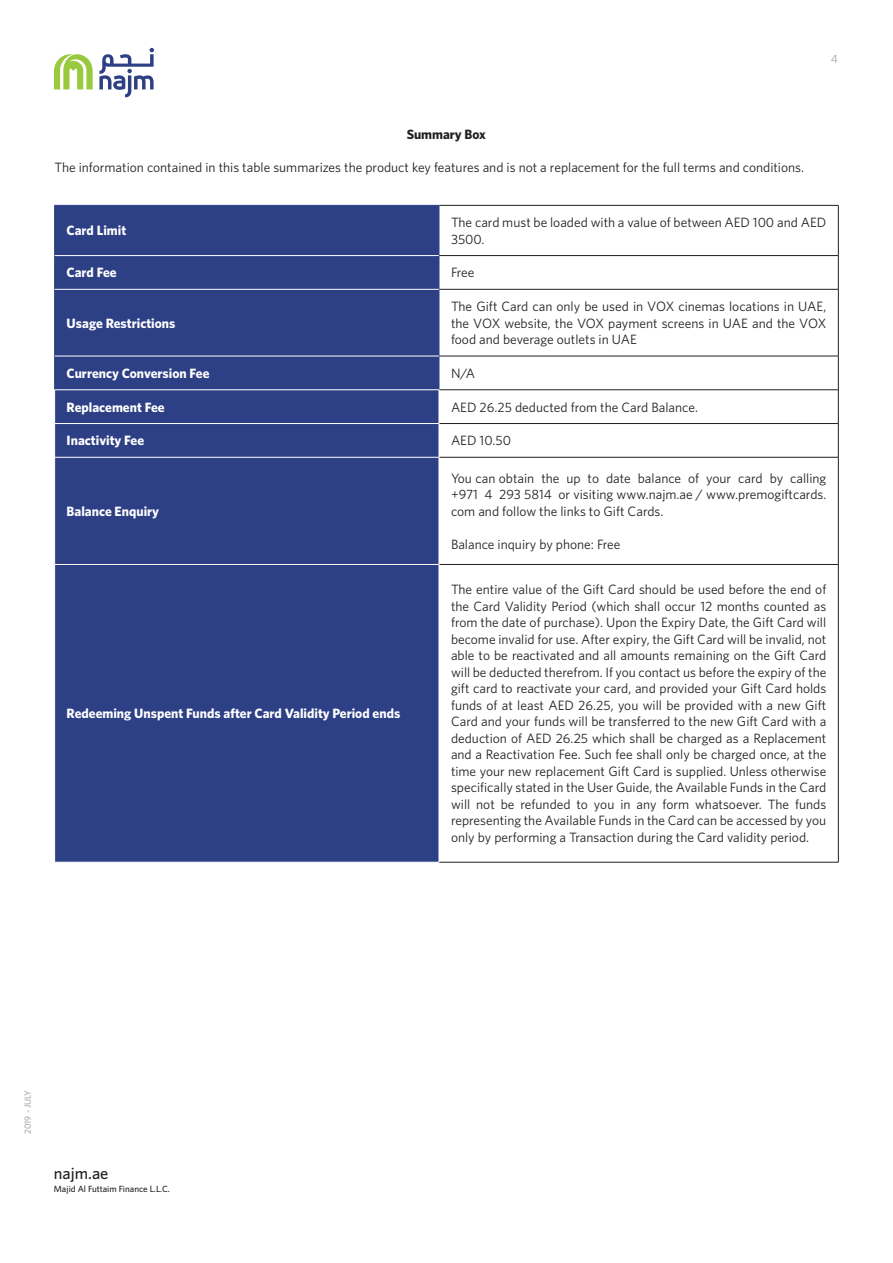
<style>
.page{position:relative;width:893px;height:1263px;background:#fff}
.page>*{position:absolute;margin:0;border:0;box-sizing:border-box;transform-origin:0 0}
.t1{font:500 16.5px "Whitney";color:#231f20}
.Para_-_No_Indent{font:13.5px/16.5px "Whitney";color:#231f20;text-align:justify}
.t2{font:700 13.5px "Whitney";color:#fff}
.Para_-_Space_After{font:13.5px "Whitney";color:#231f20}
.Para_-_No_Indent-2{font:700 13.5px "Whitney";letter-spacing:-.005em;color:#231f20}
.t3{font:12px "Whitney";color:#aba39a}
.t4{font:500 9px "Whitney";color:#231f20}
.t5{font:500 9px "Whitney";color:#a8a9ad}
</style>
<div class="page">
<svg style="left:99px;top:48px;width:55px;height:49px"></svg>
<svg style="left:54px;top:54px;width:39px;height:35px"></svg>
<div style="left:55px;top:206px;width:384px;height:656px;background:#2e4085"></div>
<hr style="left:838px;top:256px;width:1px;height:33px;background:#231f20">
<hr style="left:838px;top:289px;width:1px;height:67px;background:#231f20">
<hr style="left:838px;top:356px;width:1px;height:34px;background:#231f20">
<hr style="left:439px;top:389px;width:399px;height:1px;background:#231f20">
<hr style="left:838px;top:390px;width:1px;height:33px;background:#231f20">
<hr style="left:439px;top:423px;width:399px;height:1px;background:#231f20">
<hr style="left:838px;top:424px;width:1px;height:33px;background:#231f20">
<hr style="left:439px;top:457px;width:399px;height:1px;background:#231f20">
<hr style="left:838px;top:457px;width:1px;height:107px;background:#231f20">
<hr style="left:439px;top:564px;width:399px;height:1px;background:#231f20">
<hr style="left:838px;top:565px;width:1px;height:297px;background:#231f20">
<hr style="left:439px;top:862px;width:399px;height:1px;background:#231f20">
<hr style="left:439px;top:289px;width:399px;height:1px;background:#231f20">
<hr style="left:439px;top:356px;width:399px;height:1px;background:#231f20">
<hr style="left:439px;top:205px;width:399px;height:1px;background:#231f20">
<hr style="left:838px;top:206px;width:1px;height:49px;background:#231f20">
<hr style="left:439px;top:255px;width:399px;height:1px;background:#231f20">
<hr style="left:54px;top:205px;width:385px;height:1px;background:#2e4085">
<hr style="left:54px;top:206px;width:1px;height:50px;background:#2e4085">
<hr style="left:439px;top:206px;width:1px;height:50px;background:#2e4085">
<hr style="left:54px;top:256px;width:1px;height:33px;background:#2e4085">
<hr style="left:439px;top:256px;width:1px;height:33px;background:#2e4085">
<hr style="left:54px;top:289px;width:1px;height:67px;background:#2e4085">
<hr style="left:439px;top:289px;width:1px;height:67px;background:#2e4085">
<hr style="left:54px;top:356px;width:1px;height:34px;background:#2e4085">
<hr style="left:439px;top:356px;width:1px;height:34px;background:#2e4085">
<hr style="left:55px;top:255px;width:384px;height:1px;background:#fff">
<hr style="left:55px;top:289px;width:384px;height:1px;background:#fff">
<hr style="left:55px;top:356px;width:384px;height:1px;background:#fff">
<hr style="left:54px;top:389px;width:385px;height:1px;background:#fff">
<hr style="left:54px;top:423px;width:385px;height:1px;background:#fff">
<hr style="left:54px;top:457px;width:385px;height:1px;background:#fff">
<hr style="left:439px;top:457px;width:1px;height:107px;background:#fff">
<hr style="left:54px;top:564px;width:385px;height:1px;background:#fff">
<p class="Para_-_No_Indent-2" style="left:407px;top:126px;width:81px">Summary Box</p>
<p class="Para_-_Space_After" style="left:54px;top:159px;width:751px">The information contained in this table summarizes the product key features and is not a replacement for the full terms and conditions.</p>
<p class="t3" style="left:831px;top:51px;width:9px">4</p>
<p class="t2" style="left:67px;top:222px;width:61px">Card Limit</p>
<p class="t2" style="left:67px;top:264px;width:52px">Card Fee</p>
<p class="t2" style="left:67px;top:315px;width:110px">Usage Restrictions</p>
<p class="t2" style="left:67px;top:365px;width:144px">Currency Conversion Fee</p>
<p class="t2" style="left:67px;top:399px;width:100px">Replacement Fee</p>
<p class="t2" style="left:67px;top:432px;width:79px">Inactivity Fee</p>
<p class="t2" style="left:67px;top:503px;width:94px">Balance Enquiry</p>
<p class="t2" style="left:67px;top:705px;width:335px">Redeeming Unspent Funds after Card Validity Period ends</p>
<p class="Para_-_No_Indent" style="left:451px;top:214px;width:377px">The card must be loaded with a value of between AED 100 and AED</p>
<p class="Para_-_No_Indent" style="left:451px;top:230px;width:35px">3500.</p>
<p class="Para_-_No_Indent" style="left:451px;top:264px;width:25px">Free</p>
<p class="Para_-_No_Indent" style="left:451px;top:298px;width:377px">The Gift Card can only be used in VOX cinemas locations in UAE, the VOX website, the VOX payment screens in UAE and the VOX food and beverage outlets in UAE</p>
<p class="Para_-_No_Indent" style="left:451px;top:364px;width:26px">N A/</p>
<p class="Para_-_No_Indent" style="left:451px;top:398px;width:248px">AED 26.25 deducted from the Card Balance.</p>
<p class="Para_-_No_Indent" style="left:451px;top:432px;width:61px">AED 10.50</p>
<p class="Para_-_No_Indent" style="left:451px;top:469px;width:85px">You can obtain</p>
<p class="Para_-_No_Indent" style="left:541px;top:469px;width:20px">the</p>
<p class="Para_-_No_Indent" style="left:588px;top:469px;width:13px">to</p>
<p class="Para_-_No_Indent" style="left:566px;top:469px;width:16px">up</p>
<p class="Para_-_No_Indent" style="left:606px;top:469px;width:26px">date</p>
<p class="Para_-_No_Indent" style="left:638px;top:469px;width:45px">balance</p>
<p class="Para_-_No_Indent" style="left:738px;top:469px;width:26px">card</p>
<p class="Para_-_No_Indent" style="left:688px;top:469px;width:13px">of</p>
<p class="Para_-_No_Indent" style="left:706px;top:469px;width:27px">your</p>
<p class="Para_-_No_Indent" style="left:770px;top:469px;width:15px">by</p>
<p class="Para_-_No_Indent" style="left:790px;top:469px;width:38px">calling</p>
<p class="Para_-_No_Indent" style="left:558px;top:486px;width:269px">or visiting www.najm.ae / www.premogiftcards.</p>
<p class="Para_-_No_Indent" style="left:451px;top:486px;width:214px">+971<br>com and follow the links to Gift Cards.</p>
<p class="Para_-_No_Indent" style="left:451px;top:535px;width:171px">Balance inquiry by phone: Free</p>
<p class="Para_-_No_Indent" style="left:499px;top:486px;width:54px">293 5814</p>
<p class="Para_-_No_Indent" style="left:485px;top:486px;width:10px">4</p>
<p class="Para_-_No_Indent" style="left:451px;top:581px;width:377px">The entire value of the Gift Card should be used before the end of the Card Validity Period (which shall occur 12 months counted as from the date of purchase .) Upon the Expiry Date, the Gift Card will become invalid for use. After expiry, the Gift Card will be invalid, not able to be reactivated and all amounts remaining on the Gift Card will be deducted therefrom If. you contact us before the expiry of the gift card to reactivate your card, and provided your Gift Card holds funds of at least AED 26.25, you will be provided with a new Gift Card and your funds will be transferred to the new Gift Card with a deduction of AED 26.25 which shall be charged as a Replacement and a Reactivation Fee. Such fee shall only be charged once, at the time your new replacement Gift Card is supplied. Unless otherwise specifically stated in the User Guide, the Available Funds in the Card will not be refunded to you in any form whatsoever. The funds representing the Available Funds in the Card can be accessed by you only by performing a Transaction during the Card validity period.</p>
<p class="t5" style="left:22px;top:1134px;width:46px;rotate:-90deg">2019 - JULY</p>
<p class="t1" style="left:54px;top:1163px;width:56px">najm.ae</p>
<p class="t4" style="left:54px;top:1184px;width:117px">Majid Al Futtaim Finance C.L.L .</p>
</div>
